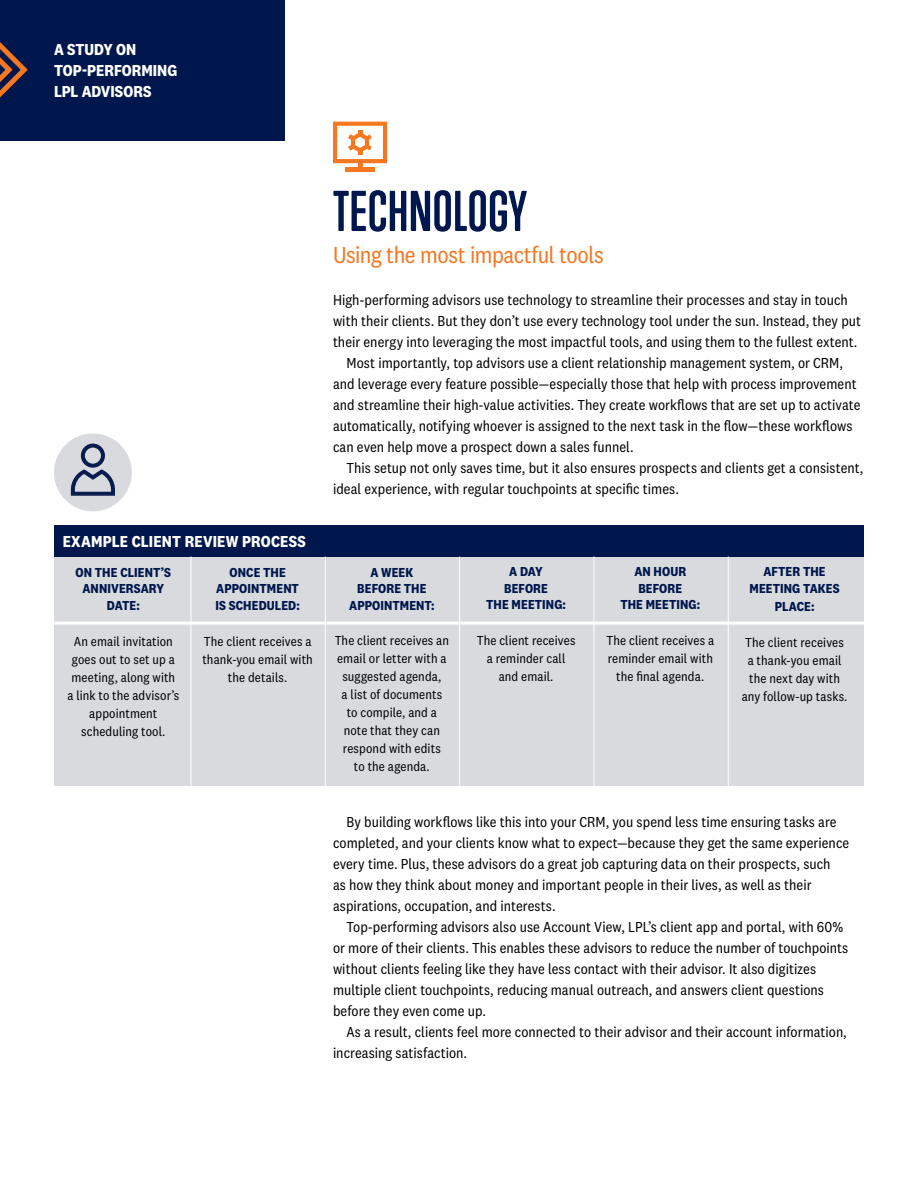
<style>
.page{position:relative;width:918px;height:1188px;background:#fff}
.page>*{position:absolute;margin:0;border:0;box-sizing:border-box;transform-origin:0 0}
.t1{font:700 52.5px "Trump Soft Pro";letter-spacing:.005em;color:#00174d}
.t2{font:24px "National 2 Narrow";letter-spacing:-.02em;color:#f47722}
.t3{font:700 16.5px/21px "National 2 Narrow";letter-spacing:.005em;color:#fff}
.t4{font:15px/21px "National 2 Narrow";letter-spacing:.005em;color:#000}
.t5{font:13.5px/18px "National 2 Narrow";letter-spacing:.01em;color:#000;text-align:center}
.t6{font:700 13.5px/16.5px "National 2 Narrow";letter-spacing:.01em;color:#00174d;text-align:center}
</style>
<div class="page">
<div style="left:0;top:0;width:284px;height:141px;background:#00174d"></div>
<svg style="left:0;top:42px;width:28px;height:56px"></svg>
<div style="left:345px;top:167px;width:30px;height:5px;background:#f47722"></div>
<svg style="left:333px;top:122px;width:54px;height:45px"></svg>
<div style="left:54px;top:532px;width:810px;height:254px;background:#d8dade"></div>
<div style="left:54px;top:525px;width:810px;height:31px;background:#00174d"></div>
<hr style="left:54px;top:622px;width:810px;height:3px;background:#fff">
<hr style="left:191px;top:556px;width:1px;height:230px;background:#fff">
<hr style="left:325px;top:556px;width:1px;height:230px;background:#fff">
<hr style="left:459px;top:556px;width:1px;height:230px;background:#fff">
<hr style="left:594px;top:556px;width:1px;height:230px;background:#fff">
<hr style="left:728px;top:556px;width:1px;height:230px;background:#fff">
<div style="left:54px;top:434px;width:78px;height:77px;background:#d8dade;border-radius:50%"></div>
<svg style="left:71px;top:444px;width:44px;height:52px"></svg>
<p class="t3" style="left:54px;top:38px;width:125px">A STUDY ON<br>TOP-PERFORMING<br>LPL ADVISORS</p>
<p class="t3" style="left:63px;top:530px;width:245px">EXAMPLE CLIENT REVIEW PROCESS</p>
<p class="t6" style="left:76px;top:564px;width:97px">ON THE CLIENT’S<br>ANNIVERSARY<br>DATE:</p>
<p class="t5" style="left:67px;top:632px;width:113px">An email invitation goes out to set up a meeting, along with a link to the advisor’s appointment scheduling tool.</p>
<p class="t6" style="left:215px;top:564px;width:86px">ONCE THE<br>APPOINTMENT<br>IS SCHEDULED:</p>
<p class="t5" style="left:202px;top:632px;width:112px">The client receives a thank-you email with the details.</p>
<h1 class="t1" style="left:333px;top:179px;width:195px">TECHNOLOGY</h1>
<h2 class="t2" style="left:333px;top:241px;width:272px">Using the most impactful tools</h2>
<p class="t4" style="left:333px;top:289px;width:516px">High-performing advisors use technology to streamline their processes and stay in touch</p>
<p class="t4" style="left:333px;top:310px;width:530px">with their clients. But they don’t use every technology tool under the sun. Instead, they put</p>
<p class="t4" style="left:333px;top:331px;width:526px">their energy into leveraging the most impactful tools, and using them to the fullest extent.</p>
<p class="t4" style="left:346px;top:352px;width:498px">Most importantly, top advisors use a client relationship management system, or CRM,</p>
<p class="t4" style="left:333px;top:373px;width:525px">and leverage every feature possible—especially those that help with process improvement</p>
<p class="t4" style="left:333px;top:394px;width:529px">and streamline their high-value activities. They create workflows that are set up to activate</p>
<p class="t4" style="left:333px;top:415px;width:521px">automatically, notifying whoever is assigned to the next task in the flow—these workflows</p>
<p class="t4" style="left:333px;top:436px;width:302px">can even help move a prospect down a sales funnel.</p>
<p class="t4" style="left:346px;top:457px;width:518px">This setup not only saves time, but it also ensures prospects and clients get a consistent,</p>
<p class="t4" style="left:333px;top:478px;width:347px">ideal experience, with regular touchpoints at specific times.</p>
<p class="t6" style="left:349px;top:564px;width:87px">A WEEK<br>BEFORE THE<br>APPOINTMENT:</p>
<p class="t5" style="left:335px;top:632px;width:116px">The client receives an email or letter with a suggested agenda,<br>a list of documents to compile, and a note that they can respond with edits<br>to the agenda.</p>
<p class="t6" style="left:486px;top:564px;width:81px">A DAY<br>BEFORE<br>THE MEETING:</p>
<p class="t5" style="left:477px;top:632px;width:100px">The client receives a reminder call and email.</p>
<p class="t6" style="left:620px;top:563px;width:81px">AN HOUR<br>BEFORE<br>THE MEETING:</p>
<p class="t5" style="left:606px;top:632px;width:109px">The client receives a reminder email with the final agenda.</p>
<p class="t6" style="left:750px;top:563px;width:92px">AFTER THE<br>MEETING TAKES</p>
<p class="t6" style="left:775px;top:598px;width:41px">PLACE:</p>
<p class="t5" style="left:742px;top:633px;width:107px">The client receives a thank-you email the next day with any follow-up tasks.</p>
<p class="t4" style="left:333px;top:812px;width:518px;text-indent:14px">By building workflows like this into your CRM, you spend less time ensuring tasks are completed, and your clients know what to expect—because they get the same experience every time. Plus, these advisors do a great job capturing data on their prospects, such<br>as how they think about money and important people in their lives, as well as their aspirations, occupation, and interests.</p>
<p class="t4" style="left:333px;top:917px;width:517px;text-indent:14px">Top-performing advisors also use Account View, LPL’s client app and portal, with 60% or more of their clients. This enables these advisors to reduce the number of touchpoints without clients feeling like they have less contact with their advisor. It also digitizes multiple client touchpoints, reducing manual outreach, and answers client questions before they even come up.</p>
<p class="t4" style="left:333px;top:1022px;width:515px;text-indent:14px">As a result, clients feel more connected to their advisor and their account information, increasing satisfaction.</p>
</div>
